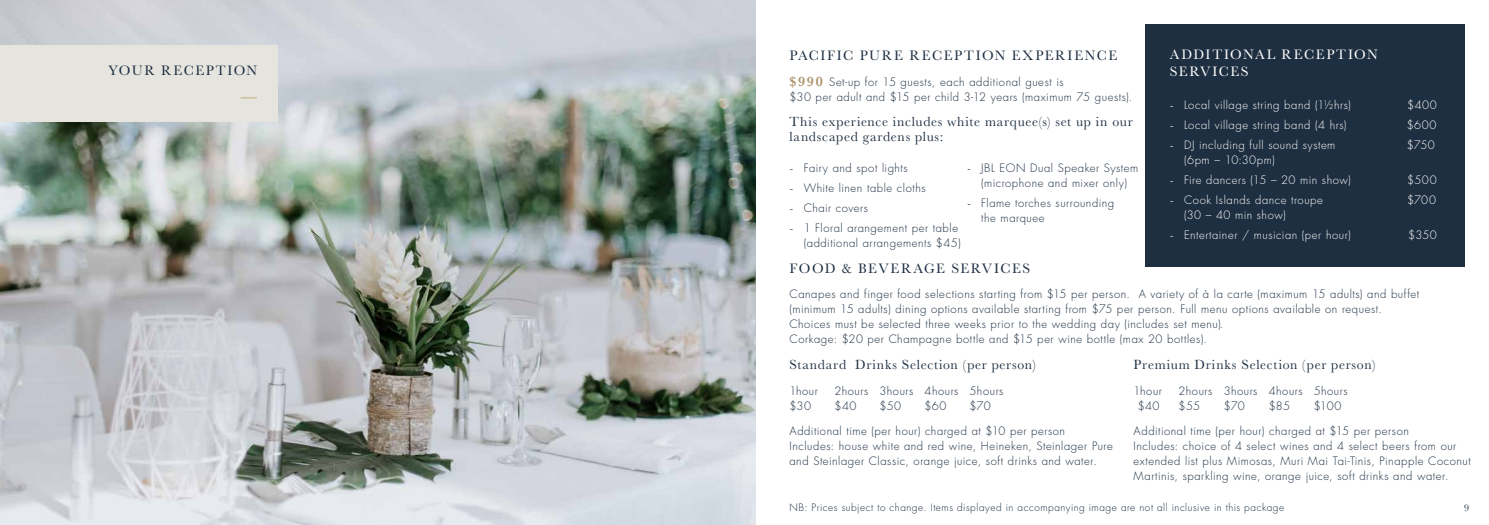
<style>
.page{position:relative;width:1489px;height:525px;background:#fff}
.page>*{position:absolute;margin:0;border:0;box-sizing:border-box;transform-origin:0 0}
.t1{font:14.12px "Baskerville";letter-spacing:.11em;color:#1c2d40}
.t2{font:14.12px/17px "Baskerville";letter-spacing:.105em;color:#fff}
.t3{font:13.75px/15px "Baskerville";letter-spacing:.055em;color:#1c2d40}
.t4{font:300 11.25px/15px "Futura Std";letter-spacing:.05em;color:#1c2d40}
.t5{font:300 11.25px "Futura Std";letter-spacing:.045em;color:#fff}
.t6{font:300 10px "Futura Std";letter-spacing:.05em;color:#1c2d40}
.t7{font:10px "Baskerville";color:#1c2d40}
.t8{font:700 6.5px "Futura Std";color:#c3b083;scale:5 1}
.s1{font-family:"Minion Pro";font-weight:400}
.s2{font-family:"Baskerville";font-weight:600;font-size:14.12px;color:#ad926b}
.s3{font-family:"Scriptina";font-weight:400;font-size:12.5px;color:#434345}
</style>
<div class="page">
<img style="left:0;top:0;width:755px;height:524px">
<div style="left:0;top:45px;width:278px;height:77px;background:#e5e4de"></div>
<div style="left:1144px;top:25px;width:319px;height:242px;background:#1c2d40"></div>
<p class="t1" style="left:108px;top:61px;width:150px">YOUR RECEPTION</p>
<p class="t8" style="left:241px;top:93px;width:5px">–</p>
<p class="t2" style="left:1169px;top:46px;width:209px">ADDITIONAL RECEPTION<br>SERVICES</p>
<p class="t5" style="left:1169px;top:98px;width:182px"><span class="s1">-</span> Local village string band (1½hrs)</p>
<p class="t5" style="left:1406px;top:98px;width:31px">$400</p>
<p class="t5" style="left:1169px;top:118px;width:178px"><span class="s1">-</span> Local village string band (4 hrs)</p>
<p class="t5" style="left:1406px;top:118px;width:31px">$600</p>
<p class="t5" style="left:1169px;top:138px;width:167px"><span class="s1">-</span> DJ including full sound system</p>
<p class="t5" style="left:1406px;top:138px;width:29px">$750</p>
<p class="t5" style="left:1183px;top:153px;width:92px">(6pm – 10:30pm)</p>
<p class="t5" style="left:1169px;top:173px;width:182px"><span class="s1">-</span> Fire dancers (15 – 20 min show)</p>
<p class="t5" style="left:1406px;top:173px;width:31px">$500</p>
<p class="t5" style="left:1169px;top:193px;width:154px"><span class="s1">-</span> Cook Islands dance troupe</p>
<p class="t5" style="left:1406px;top:193px;width:30px">$700</p>
<p class="t5" style="left:1183px;top:208px;width:103px">(30 – 40 min show)</p>
<p class="t5" style="left:1169px;top:228px;width:182px"><span class="s1">-</span> Entertainer / musician (per hour)</p>
<p class="t5" style="left:1407px;top:228px;width:30px">$350</p>
<p class="t1" style="left:789px;top:46px;width:329px">PACIFIC PURE RECEPTION EXPERIENCE</p>
<p class="t4" style="left:789px;top:74px;width:344px"><span class="s2">$990</span> Set-up for 15 guests, each additional guest is<br>$30 per adult and $15 per child 3-12 years (maximum 75 guests).</p>
<p class="t3" style="left:789px;top:114px;width:345px">This experience includes white marquee(s) set up in our landscaped gardens plus:</p>
<p class="t4" style="left:789px;top:161px;width:120px"><span class="s1">-</span> Fairy and spot lights</p>
<p class="t4" style="left:789px;top:181px;width:138px"><span class="s1">-</span> White linen table cloths</p>
<p class="t4" style="left:789px;top:201px;width:80px"><span class="s1">-</span> Chair covers</p>
<p class="t4" style="left:789px;top:221px;width:173px;text-align:right"><span class="s1">-</span> 1 Floral arangement per table (additional arrangements $45)</p>
<p class="t4" style="left:966px;top:161px;width:173px;text-align:center"><span class="s1">-</span> JBL EON Dual Speaker System (microphone and mixer only)</p>
<p class="t4" style="left:981px;top:196px;width:134px;text-indent:-14px"><span class="s1">-</span> Flame torches surrounding the marquee</p>
<p class="t1" style="left:789px;top:259px;width:242px">FOOD &amp; BEVERAGE SERVICES</p>
<p class="t4" style="left:789px;top:287px;width:631px">Canapes and finger food selections starting from $15 per person. A variety of à la carte (maximum 15 adults) and buffet (minimum 15 adults) dining options available starting from $75 per person. Full menu options available on request.<br>Choices must be selected three weeks prior to the wedding day (includes set menu)<span class="s3">.<br></span>Corkage: $20 per Champagne bottle and $15 per wine bottle (max 20 bottles).</p>
<p class="t3" style="left:789px;top:357px;width:248px">Standard Drinks Selection (per person)</p>
<p class="t4" style="left:789px;top:383px;width:30px">1hour</p>
<p class="t4" style="left:834px;top:383px;width:170px">2hours 3hours 4hours 5hours</p>
<p class="t4" style="left:789px;top:398px;width:23px">$30</p>
<p class="t4" style="left:834px;top:398px;width:23px">$40</p>
<p class="t4" style="left:879px;top:398px;width:23px">$50</p>
<p class="t4" style="left:924px;top:398px;width:23px">$60</p>
<p class="t4" style="left:969px;top:398px;width:23px">$70</p>
<p class="t4" style="left:789px;top:424px;width:325px">Additional time (per hour) charged at $10 per person<br>Includes: house white and red wine, Heineken, Steinlager Pure and Steinlager Classic, orange juice, soft drinks and water.</p>
<p class="t3" style="left:1133px;top:357px;width:243px">Premium Drinks Selection (per person)</p>
<p class="t4" style="left:1133px;top:383px;width:30px">1hour</p>
<p class="t4" style="left:1178px;top:383px;width:170px">2hours 3hours 4hours 5hours</p>
<p class="t4" style="left:1137px;top:398px;width:23px">$40</p>
<p class="t4" style="left:1178px;top:398px;width:23px">$55</p>
<p class="t4" style="left:1223px;top:398px;width:23px">$70</p>
<p class="t4" style="left:1268px;top:398px;width:23px">$85</p>
<p class="t4" style="left:1313px;top:398px;width:29px">$100</p>
<p class="t4" style="left:1133px;top:424px;width:338px">Additional time (per hour) charged at $15 per person<br>Includes: choice of 4 select wines and 4 select beers from our extended list plus Mimosas, Muri Mai Tai-Tinis, Pinapple Coconut Martinis, sparkling wine, orange juice, soft drinks and water.</p>
<p class="t6" style="left:789px;top:501px;width:496px">NB: Prices subject to change. Items displayed in accompanying image are not all inclusive in this package</p>
<p class="t7" style="left:1463px;top:501px;width:6px">9</p>
</div>
